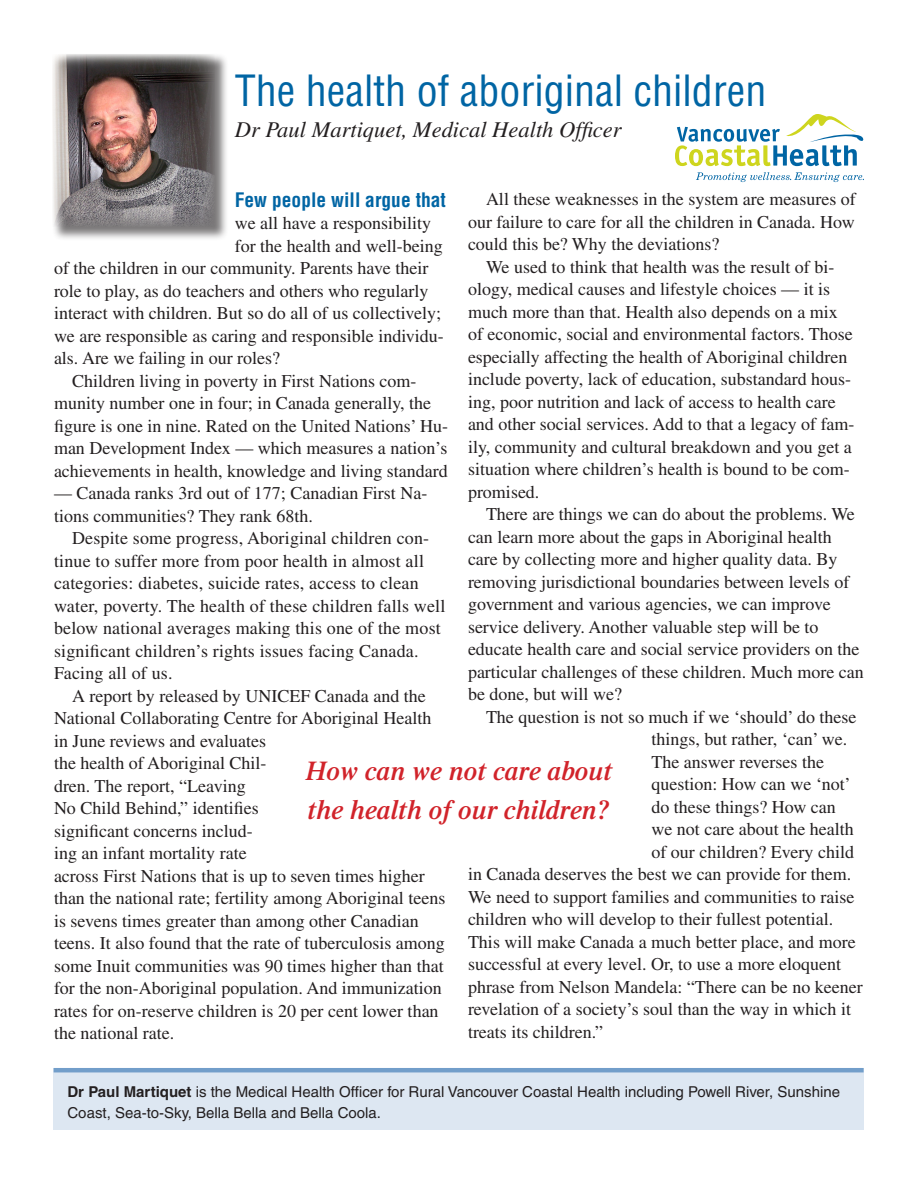
<style>
.page{position:relative;width:918px;height:1188px;background:#fff}
.page>*{position:absolute;margin:0;border:0;box-sizing:border-box;transform-origin:0 0}
.Headline{font:condensed 42px "Helvetica";color:#0065a4}
.Call-out{font:italic 600 27px/39px "Times";color:#d1232a}
.Subhead{font:italic 22.5px "Times";color:#231f20}
.Text_First_Paragraph{font:700 condensed 19.5px "Helvetica";color:#0065a4}
.Text_Second_Paragrap{font:18px/22.5px "Times";color:#231f20}
.Text_First_Paragraph-2{font:18px "Times";color:#231f20}
.t1{font:15px/21px "Helvetica";color:#231f20}
.s1{font-weight:700}
</style>
<div class="page">
<div style="left:53px;top:1068px;width:811px;height:62px;background:#dde7f2"></div>
<hr style="left:54px;top:1068px;width:810px;height:4px;background:#729eca">
<div style="left:51px;top:53px;width:177px;height:188px;background:#231f20;opacity:.6"></div>
<img style="left:52px;top:54px;width:162px;height:173px">
<svg style="left:696px;top:172px;width:168px;height:10px"></svg>
<svg style="left:675px;top:114px;width:189px;height:52px"></svg>
<p class="Headline" style="left:235px;top:64px;width:533px">The health of aboriginal children</p>
<p class="Subhead" style="left:235px;top:118px;width:388px">Dr Paul Martiquet, Medical Health Officer</p>
<p class="Text_First_Paragraph" style="left:235px;top:187px;width:213px">Few people will argue that</p>
<p class="Text_First_Paragraph-2" style="left:235px;top:213px;width:198px">we all have a responsibility</p>
<p class="Text_First_Paragraph-2" style="left:235px;top:236px;width:209px">for the health and well-being</p>
<p class="Text_First_Paragraph-2" style="left:54px;top:258px;width:376px">of the children in our community. Parents have their</p>
<p class="Text_First_Paragraph-2" style="left:54px;top:281px;width:376px">role to play, as do teachers and others who regularly</p>
<p class="Text_First_Paragraph-2" style="left:54px;top:303px;width:389px">interact with children. But so do all of us collectively;</p>
<p class="Text_First_Paragraph-2" style="left:54px;top:326px;width:391px">we are responsible as caring and responsible individu-</p>
<p class="Text_First_Paragraph-2" style="left:54px;top:348px;width:228px">als. Are we failing in our roles?</p>
<p class="Text_Second_Paragrap" style="left:54px;top:369px;width:396px;text-indent:18px">Children living in poverty in First Nations com&shy;munity number one in four; in Canada generally, the figure is one in nine. Rated on the United Nations’ Hu&shy;man Development Index — which measures a nation’s achievements in health, knowledge and living standard</p>
<p class="Text_Second_Paragrap" style="left:54px;top:482px;width:375px">— Canada ranks 3rd out of 177; Canadian First Na&shy;tions communities? They rank 68th.</p>
<p class="Text_Second_Paragrap" style="left:54px;top:527px;width:393px;text-indent:18px">Despite some progress, Aboriginal children con&shy;tinue to suffer more from poor health in almost all categories: diabetes, suicide rates, access to clean water, poverty. The health of these children falls well below national averages making this one of the most significant children’s rights issues facing Canada.<br>Facing all of us.</p>
<p class="Text_Second_Paragrap" style="left:54px;top:684px;width:393px;text-indent:18px">A report by released by UNICEF Canada and the National Collaborating Centre for Aboriginal Health in June reviews and evaluates<br>the health of Aboriginal Chil-<br>dren. The report, “Leaving<br>No Child Behind,” identifies<br>significant concerns includ-<br>ing an infant mortality rate<br>across First Nations that is up to seven times higher than the national rate; fertility among Aboriginal teens is sevens times greater than among other Canadian teens. It also found that the rate of tuberculosis among some Inuit communities was 90 times higher than that for the non-Aboriginal population. And immunization rates for on-reserve children is 20 per cent lower than the national rate.</p>
<p class="Text_Second_Paragrap" style="left:468px;top:188px;width:389px;text-align:justify;text-indent:18px">All these weaknesses in the system are measures of our failure to care for all the children in Canada. How could this be? Why the deviations?</p>
<p class="Text_Second_Paragrap" style="left:468px;top:255px;width:388px;text-indent:18px">We used to think that health was the result of bi&shy;ology, medical causes and lifestyle choices — it is much more than that. Health also depends on a mix of economic, social and environmental factors. Those especially affecting the health of Aboriginal children include poverty, lack of education, substandard hous&shy;ing, poor nutrition and lack of access to health care and other social services. Add to that a legacy of fam&shy;ily, community and cultural breakdown and you get a situation where children’s health is bound to be com&shy;promised.</p>
<p class="Text_Second_Paragrap" style="left:468px;top:503px;width:397px;text-indent:18px">There are things we can do about the problems. We can learn more about the gaps in Aboriginal health care by collecting more and higher quality data. By removing jurisdictional boundaries between levels of government and various agencies, we can improve service delivery. Another valuable step will be to educate health care and social service providers on the particular challenges of these children. Much more can be done, but will we?</p>
<p class="Text_Second_Paragrap" style="left:486px;top:705px;width:372px">The question is not so much if we ‘should’ do these</p>
<p class="Text_Second_Paragrap" style="left:651px;top:728px;width:198px">things, but rather, ‘can’ we.</p>
<p class="Text_Second_Paragrap" style="left:651px;top:750px;width:174px">The answer reverses the</p>
<p class="Text_Second_Paragrap" style="left:651px;top:773px;width:201px">question: How can we ‘not’</p>
<p class="Text_Second_Paragrap" style="left:651px;top:795px;width:186px">do these things? How can</p>
<p class="Text_Second_Paragrap" style="left:651px;top:818px;width:204px">we not care about the health</p>
<p class="Text_Second_Paragrap" style="left:651px;top:840px;width:204px">of our children? Every child</p>
<p class="Text_Second_Paragrap" style="left:468px;top:863px;width:385px">in Canada deserves the best we can provide for them.</p>
<p class="Text_Second_Paragrap" style="left:468px;top:885px;width:388px">We need to support families and communities to raise</p>
<p class="Text_Second_Paragrap" style="left:468px;top:908px;width:367px">children who will develop to their fullest potential.</p>
<p class="Text_Second_Paragrap" style="left:468px;top:930px;width:389px">This will make Canada a much better place, and more</p>
<p class="Text_Second_Paragrap" style="left:468px;top:953px;width:375px">successful at every level. Or, to use a more eloquent</p>
<p class="Text_Second_Paragrap" style="left:468px;top:975px;width:396px">phrase from Nelson Mandela: “There can be no keener</p>
<p class="Text_Second_Paragrap" style="left:468px;top:998px;width:385px">revelation of a society’s soul than the way in which it</p>
<p class="Text_Second_Paragrap" style="left:468px;top:1020px;width:137px">treats its children.”</p>
<p class="Call-out" style="left:306px;top:751px;width:308px">How can we not care about the health of our children?</p>
<p class="t1" style="left:68px;top:1081px;width:774px"><span class="s1">Dr Paul Martiquet</span> is the Medical Health Officer for Rural Vancouver Coastal Health including Powell River, Sunshine<br>Coast, Sea-to-Sky, Bella Bella and Bella Coola.</p>
</div>
